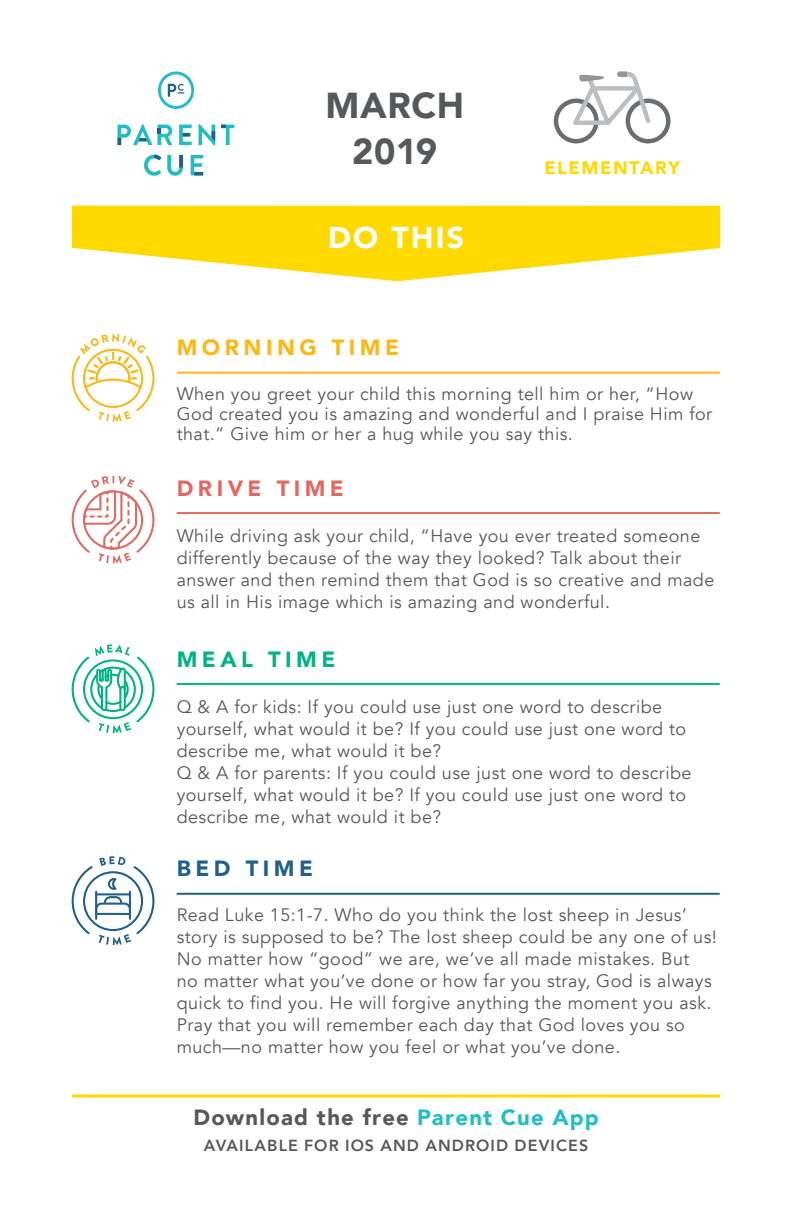
<style>
.page{position:relative;width:797px;height:1223px;background:#fff}
.page>*{position:absolute;margin:0;border:0;box-sizing:border-box;transform-origin:0 0}
.t1{font:900 36px/46px "Avenir";letter-spacing:.02em;color:#57585a;text-align:center}
.t2{font:900 30px "Avenir";letter-spacing:.075em;color:#fff}
.t3{font:900 22px "Avenir";letter-spacing:.055em;color:#57585a}
.t4{font:900 22px "Avenir";letter-spacing:.205em;color:#fcb814}
.t5{font:900 22px "Avenir";letter-spacing:.2em;color:#e26962}
.t6{font:900 22px "Avenir";letter-spacing:.2em;color:#00b385}
.t7{font:900 22px "Avenir";letter-spacing:.205em;color:#216089}
.t8{font:18px/22px "Avenir";letter-spacing:.025em;color:#57585a}
.t9{font:900 18px "Avenir";letter-spacing:.09em;color:#ffd900}
.t10{font:800 16px "Avenir";letter-spacing:.07em;color:#57585a}
.s1{color:#20bec5}
</style>
<div class="page">
<hr style="left:72px;top:1094px;width:648px;height:3px;background:#ffd900">
<svg style="left:72px;top:205px;width:648px;height:76px;fill:#ffd900"></svg>
<svg style="left:554px;top:71px;width:116px;height:72px"></svg>
<hr style="left:177px;top:512px;width:543px;height:2px;background:#e26962">
<svg style="left:72px;top:475px;width:82px;height:88px"></svg>
<hr style="left:177px;top:682px;width:543px;height:2px;background:#00b385">
<svg style="left:72px;top:644px;width:82px;height:89px"></svg>
<hr style="left:177px;top:892px;width:543px;height:2px;background:#216089">
<svg style="left:72px;top:856px;width:82px;height:88px"></svg>
<hr style="left:177px;top:371px;width:543px;height:2px;background:#fcb814">
<svg style="left:72px;top:334px;width:82px;height:88px"></svg>
<svg style="left:179px;top:125px;width:13px;height:20px"></svg>
<svg style="left:191px;top:155px;width:12px;height:20px"></svg>
<svg style="left:221px;top:125px;width:13px;height:20px"></svg>
<svg style="left:117px;top:124px;width:55px;height:21px"></svg>
<svg style="left:198px;top:124px;width:17px;height:21px"></svg>
<svg style="left:144px;top:155px;width:17px;height:21px"></svg>
<svg style="left:167px;top:155px;width:16px;height:21px"></svg>
<svg style="left:158px;top:71px;width:36px;height:38px"></svg>
<h1 class="t1" style="left:325px;top:82px;width:140px">MARCH<br>2019</h1>
<h2 class="t2" style="left:328px;top:211px;width:138px">DO THIS</h2>
<p class="t9" style="left:544px;top:152px;width:137px">ELEMENTARY</p>
<p class="t4" style="left:177px;top:328px;width:224px">MORNING TIME</p>
<p class="t8" style="left:177px;top:383px;width:537px;line-height:20px">When you greet your child this morning tell him or her, “How<br>God created you is amazing and wonderful and I praise Him for that.” Give him or her a hug while you say this.</p>
<p class="t5" style="left:177px;top:469px;width:169px">DRIVE TIME</p>
<p class="t8" style="left:177px;top:525px;width:539px">While driving ask your child, “Have you ever treated someone differently because of the way they looked? Talk about their answer and then remind them that God is so creative and made us all in His image which is amazing and wonderful.</p>
<p class="t6" style="left:177px;top:640px;width:160px">MEAL TIME</p>
<p class="t8" style="left:177px;top:695px;width:516px">Q &amp; A for kids: If you could use just one word to describe yourself, what would it be? If you could use just one word to describe me, what would it be?<br>Q &amp; A for parents: If you could use just one word to describe yourself, what would it be? If you could use just one word to describe me, what would it be?</p>
<p class="t7" style="left:177px;top:849px;width:138px">BED TIME</p>
<p class="t8" style="left:177px;top:903px;width:542px">Read Luke 15:1-7. Who do you think the lost sheep in Jesus’ story is supposed to be? The lost sheep could be any one of us!<br>No matter how “good” we are, we’ve all made mistakes. But<br>no matter what you’ve done or how far you stray, God is always quick to find you. He will forgive anything the moment you ask.<br>Pray that you will remember each day that God loves you so much—no matter how you feel or what you’ve done.</p>
<p class="t3" style="left:193px;top:1097px;width:407px">Download the free <span class="s1">Parent Cue App</span></p>
<p class="t10" style="left:204px;top:1132px;width:386px">AVAILABLE FOR IOS AND ANDROID DEVICES</p>
</div>
